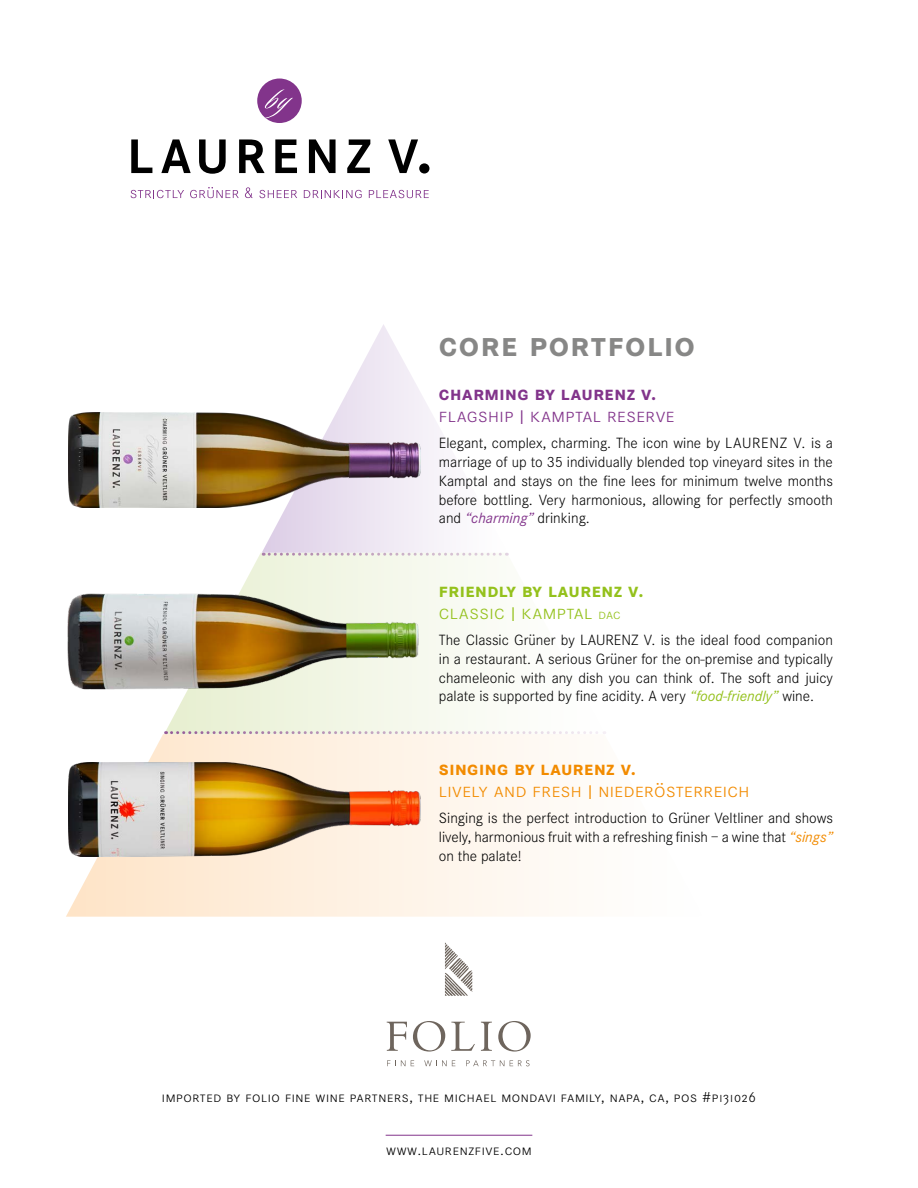
<style>
.page{position:relative;width:918px;height:1188px;background:#fff}
.page>*{position:absolute;margin:0;border:0;box-sizing:border-box;transform-origin:0 0}
.t1{font:700 36px "Corporate SSC";letter-spacing:.04em;color:#878786}
.t2{font:700 20.55px/22.2px "Corporate SSC";letter-spacing:.02em;color:#94c11c}
.t3{font:300 20.55px "Corporate SSC";letter-spacing:.02em;color:#f28b00}
.t4{font:300 20.55px "Corporate SSC";letter-spacing:.02em;color:#82348b}
.t5{font:700 20.55px "Corporate SSC";letter-spacing:.02em;color:#82348b}
.t6{font:700 20.55px "Corporate SSC";letter-spacing:.02em;color:#f28b00}
.t7{font:300 15.45px/18.8px "Corporate S";color:#000;text-align:justify}
.t8{font:300 15px "Corporate SSC";letter-spacing:.04em;color:#000}
.s1{font-weight:400;font-style:italic;color:#82348b}
.s2{font-weight:300}
.s3{font-weight:300;font-size:14.55px}
.s4{font-weight:400;font-style:italic;color:#94c11c}
.s5{font-weight:400;font-style:italic;color:#f28b00}
</style>
<div class="page">
<hr style="left:386px;top:1135px;width:146px;height:1px;background:#82348b">
<svg style="left:388px;top:139px;width:30px;height:34px"></svg>
<svg style="left:347px;top:139px;width:23px;height:34px"></svg>
<svg style="left:309px;top:139px;width:27px;height:34px"></svg>
<svg style="left:275px;top:139px;width:22px;height:34px"></svg>
<svg style="left:239px;top:139px;width:26px;height:34px"></svg>
<svg style="left:199px;top:139px;width:27px;height:35px"></svg>
<svg style="left:161px;top:139px;width:30px;height:34px"></svg>
<svg style="left:131px;top:139px;width:21px;height:34px"></svg>
<div style="left:419px;top:163px;width:10px;height:11px;background:#000;border-radius:50%"></div>
<div style="left:257px;top:79px;width:45px;height:44px;background:#82348b;border-radius:50%"></div>
<svg style="left:264px;top:89px;width:29px;height:29px"></svg>
<svg style="left:131px;top:190px;width:53px;height:8px"></svg>
<svg style="left:190px;top:187px;width:49px;height:11px"></svg>
<svg style="left:245px;top:187px;width:8px;height:11px"></svg>
<svg style="left:259px;top:190px;width:38px;height:8px"></svg>
<svg style="left:304px;top:190px;width:58px;height:8px"></svg>
<svg style="left:369px;top:190px;width:60px;height:8px"></svg>
<svg style="left:66px;top:734px;width:501px;height:183px;fill:#fef5ea"></svg>
<svg style="left:164px;top:553px;width:345px;height:181px;fill:#f7f9ef"></svg>
<svg style="left:262px;top:324px;width:245px;height:229px"></svg>
<svg style="left:263px;top:553px;width:244px;height:3px"></svg>
<svg style="left:166px;top:731px;width:439px;height:3px"></svg>
<svg style="left:387px;top:1022px;width:20px;height:29px"></svg>
<svg style="left:413px;top:1021px;width:32px;height:31px"></svg>
<svg style="left:451px;top:1022px;width:24px;height:29px"></svg>
<svg style="left:481px;top:1022px;width:11px;height:29px"></svg>
<svg style="left:498px;top:1021px;width:33px;height:31px"></svg>
<svg style="left:387px;top:1060px;width:18px;height:6px"></svg>
<svg style="left:411px;top:1060px;width:3px;height:6px"></svg>
<svg style="left:424px;top:1060px;width:31px;height:6px"></svg>
<svg style="left:466px;top:1060px;width:38px;height:6px"></svg>
<svg style="left:510px;top:1060px;width:20px;height:6px"></svg>
<svg style="left:445px;top:942px;width:28px;height:54px"></svg>
<img style="left:68px;top:762px;width:352px;height:95px">
<img style="left:67px;top:593px;width:355px;height:100px">
<img style="left:68px;top:412px;width:352px;height:95px">
<h1 class="t1" style="left:439px;top:323px;width:258px">core portfolio</h1>
<h2 class="t5" style="left:439px;top:382px;width:219px">charming by laurenz v.</h2>
<h2 class="t4" style="left:439px;top:404px;width:237px">flagship I kamptal reserve</h2>
<p class="t7" style="left:439px;top:434px;width:396px">Elegant, complex, charming. The icon wine by LAURENZ V. is a marriage of up to 35 individually blended top vineyard sites in the Kamptal and stays on the fine lees for minimum twelve months before bottling. Very harmonious, allowing for perfectly smooth and <span class="s1">“charming”</span> drinking.</p>
<h2 class="t2" style="left:439px;top:579px;width:206px">friendly by laurenz v. <span class="s2">classic I kamptal</span> <span class="s3">dac</span></h2>
<p class="t7" style="left:439px;top:631px;width:396px">The Classic Grüner by LAURENZ V. is the ideal food companion in a restaurant. A serious Grüner for the on-premise and typically chameleonic with any dish you can think of. The soft and juicy palate is supported by fine acidity. A very <span class="s4">“food-friendly”</span> wine.</p>
<h2 class="t6" style="left:439px;top:756px;width:199px">singing by laurenz v.</h2>
<h2 class="t3" style="left:439px;top:779px;width:312px">lively and fresh I niederösterreich</h2>
<p class="t7" style="left:439px;top:809px;width:396px">Singing is the perfect introduction to Grüner Veltliner and shows lively, harmonious fruit with a refreshing finish – a wine that <span class="s5">“sings” </span>on the palate!</p>
<p class="t8" style="left:162px;top:1089px;width:596px">imported by folio fine wine partners, the michael mondavi family, napa, ca, pos #p131026</p>
<p class="t8" style="left:386px;top:1142px;width:147px">www.laurenzfive.com</p>
</div>
